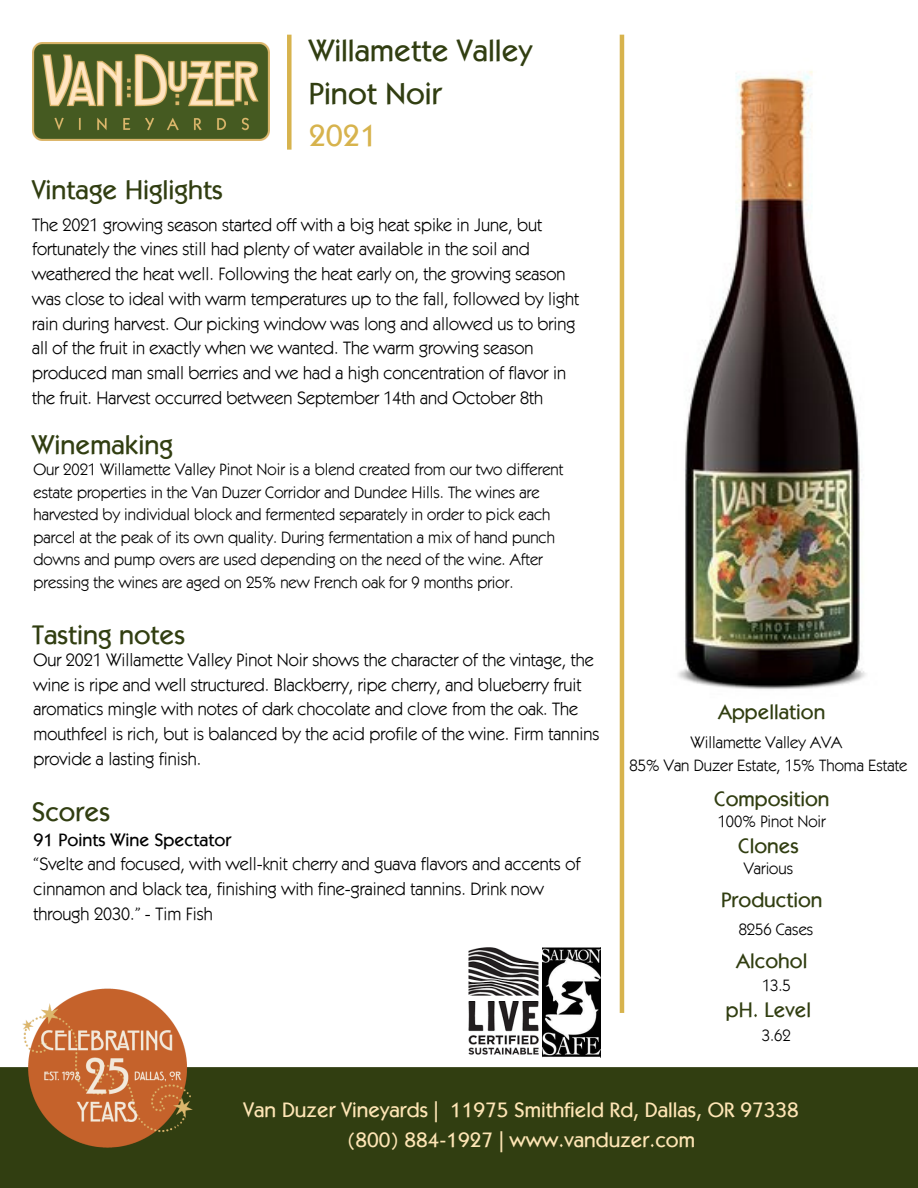
<style>
.page{position:relative;width:918px;height:1188px;background:#fff}
.page>*{position:absolute;margin:0;border:0;box-sizing:border-box;transform-origin:0 0}
.t1{font:500 30.75px/42.8px "Itc Kabel";color:#313e11}
.t2{font:500 27px "Itc Kabel";color:#313e11}
.t3{font:500 21px/29.2px "Itc Kabel";color:#fee5b5;text-align:center}
.t4{font:500 21px "Itc Kabel";color:#313e11}
.t5{font:18px/24.8px "Itc Kabel";color:#000}
.t6{font:500 18px "Itc Kabel";color:#000}
.t7{font:16.5px/22.5px "Itc Kabel";color:#000}
.s1{color:#d7b34d}
</style>
<div class="page">
<div style="left:0;top:1067px;width:918px;height:121px;background:#313e11"></div>
<img style="left:32px;top:43px;width:237px;height:98px">
<hr style="left:620px;top:35px;width:4px;height:978px;background:#d7b34d">
<div style="left:287px;top:35px;width:5px;height:115px;background:#d7b34d"></div>
<img style="left:678px;top:71px;width:188px;height:618px">
<img style="left:17px;top:988px;width:181px;height:166px">
<img style="left:542px;top:947px;width:59px;height:111px">
<img style="left:468px;top:947px;width:71px;height:108px">
<p class="t2" style="left:32px;top:179px;width:192px">Vintage Higlights</p>
<p class="t1" style="left:309px;top:31px;width:225px">Willamette Valley<br>Pinot Noir<br><span class="s1">2021</span></p>
<p class="t5" style="left:32px;top:213px;width:549px">The 2021 growing season started off with a big heat spike in June, but fortunately the vines still had plenty of water available in the soil and weathered the heat well. Following the heat early on, the growing season was close to ideal with warm temperatures up to the fall, followed by light rain during harvest. Our picking window was long and allowed us to bring all of the fruit in exactly when we wanted. The warm growing season produced man small berries and we had a high concentration of flavor in the fruit. Harvest occurred between September 14th and October 8th</p>
<h2 class="t2" style="left:32px;top:434px;width:143px">Winemaking</h2>
<p class="t7" style="left:33px;top:459px;width:531px">Our 2021 Willamette Valley Pinot Noir is a blend created from our two different estate properties in the Van Duzer Corridor and Dundee Hills. The wines are harvested by individual block and fermented separately in order to pick each parcel at the peak of its own quality. During fermentation a mix of hand punch downs and pump overs are used depending on the need of the wine. After pressing the wines are aged on 25% new French oak for 9 months prior.</p>
<p class="t2" style="left:32px;top:624px;width:155px">Tasting notes</p>
<p class="t5" style="left:33px;top:648px;width:567px">Our 2021 Willamette Valley Pinot Noir shows the character of the vintage, the wine is ripe and well structured. Blackberry, ripe cherry, and blueberry fruit aromatics mingle with notes of dark chocolate and clove from the oak. The mouthfeel is rich, but is balanced by the acid profile of the wine. Firm tannins provide a lasting finish.</p>
<h3 class="t2" style="left:32px;top:801px;width:80px">Scores</h3>
<p class="t6" style="left:33px;top:832px;width:200px">91 Points Wine Spectator</p>
<h3 class="t5" style="left:33px;top:853px;width:548px">“Svelte and focused, with well-knit cherry and guava flavors and accents of cinnamon and black tea, finishing with fine-grained tannins. Drink now through 2030.” - Tim Fish</h3>
<p class="t4" style="left:718px;top:703px;width:109px">Appellation</p>
<h3 class="t7" style="left:691px;top:732px;width:153px">Willamette Valley AVA</h3>
<p class="t7" style="left:630px;top:755px;width:279px">85% Van Duzer Estate, 15% Thoma Estate</p>
<h3 class="t4" style="left:714px;top:790px;width:117px">Composition</h3>
<h3 class="t7" style="left:718px;top:811px;width:110px">100% Pinot Noir</h3>
<p class="t7" style="left:744px;top:857px;width:51px">Various</p>
<p class="t4" style="left:738px;top:837px;width:62px">Clones</p>
<h3 class="t4" style="left:721px;top:891px;width:103px">Production</h3>
<p class="t7" style="left:739px;top:919px;width:76px">8256 Cases</p>
<p class="t4" style="left:736px;top:952px;width:73px">Alcohol</p>
<p class="t7" style="left:762px;top:975px;width:30px">13.5</p>
<h3 class="t7" style="left:762px;top:1025px;width:30px">3.62</h3>
<h2 class="t4" style="left:726px;top:1002px;width:87px">pH. Level</h2>
<h2 class="t3" style="left:244px;top:1097px;width:557px">Van Duzer Vineyards | 11975 Smithfield Rd, Dallas, OR 97338 (800) 884-1927 | www.vanduzer.com</h2>
</div>
